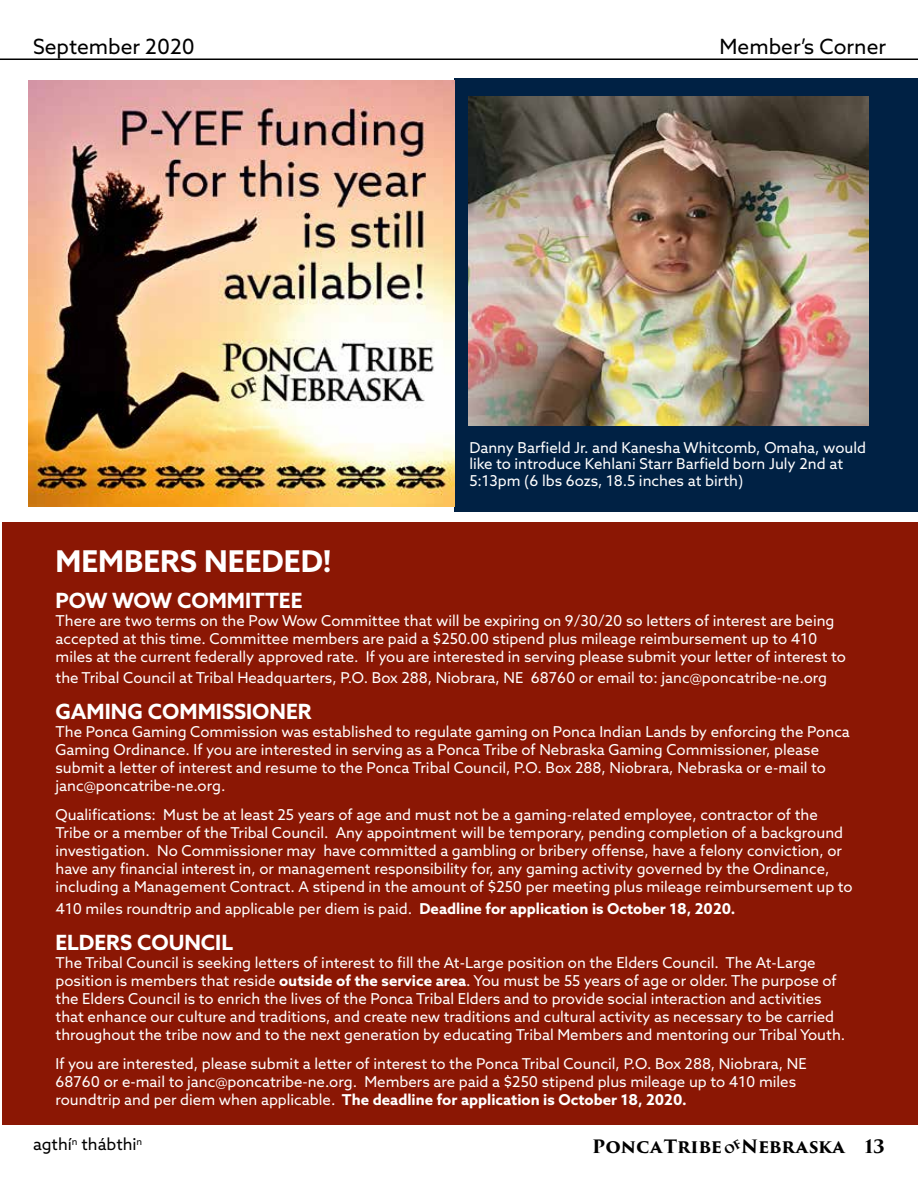
<style>
.page{position:relative;width:918px;height:1188px;background:#fff}
.page>*{position:absolute;margin:0;border:0;box-sizing:border-box;transform-origin:0 0}
.t1{font:700 30px "Azo Sans";color:#fff}
.t2{font:700 21px "Azo Sans";color:#fff}
.t3{font:21px "Azo Sans";color:#000}
.t4{font:700 18px "Trajan Pro 3";color:#000}
.t5{font:16.5px "Azo Sans";color:#000}
.t6{font:15px/18px "Azo Sans";color:#fff}
.s1{font-weight:700}
</style>
<div class="page">
<hr style="left:0;top:59px;width:918px;height:1px;background:#000">
<div style="left:2px;top:522px;width:916px;height:603px;background:#8b1704"></div>
<div style="left:455px;top:79px;width:463px;height:433px;background:#002144"></div>
<img style="left:469px;top:96px;width:399px;height:329px">
<img style="left:28px;top:80px;width:427px;height:426px">
<h2 class="t3" style="left:33px;top:32px;width:163px">September 2020</h2>
<h2 class="t3" style="left:720px;top:32px;width:168px">Member’s Corner</h2>
<p class="t6" style="left:469px;top:439px;width:398px;line-height:16.5px">Danny Barfield Jr. and Kanesha Whitcomb, Omaha, would like to introduce Kehlani Starr Barfield born July 2nd at<br>5:13pm (6 lbs 6ozs, 18.5 inches at birth)</p>
<h1 class="t1" style="left:56px;top:541px;width:278px">MEMBERS NEEDED!</h1>
<h2 class="t2" style="left:56px;top:586px;width:248px">POW WOW COMMITTEE</h2>
<p class="t6" style="left:56px;top:611px;width:792px">There are two terms on the Pow Wow Committee that will be expiring on 9/30/20 so letters of interest are being accepted at this time. Committee members are paid a $250.00 stipend plus mileage reimbursement up to 410 miles at the current federally approved rate. If you are interested in serving please submit your letter of interest to</p>
<p class="t6" style="left:56px;top:669px;width:773px">the Tribal Council at Tribal Headquarters, P.O. Box 288, Niobrara, NE 68760 or email to: janc@poncatribe-ne.org</p>
<h2 class="t2" style="left:56px;top:698px;width:258px">GAMING COMMISSIONER</h2>
<p class="t6" style="left:56px;top:723px;width:796px">The Ponca Gaming Commission was established to regulate gaming on Ponca Indian Lands by enforcing the Ponca Gaming Ordinance. If you are interested in serving as a Ponca Tribe of Nebraska Gaming Commissioner, please submit a letter of interest and resume to the Ponca Tribal Council, P.O. Box 288, Niobrara, Nebraska or e-mail to janc@poncatribe-ne.org.</p>
<p class="t6" style="left:56px;top:806px;width:799px">Qualifications: Must be at least 25 years of age and must not be a gaming-related employee, contractor of the Tribe or a member of the Tribal Council. Any appointment will be temporary, pending completion of a background investigation. No Commissioner may have committed a gambling or bribery offense, have a felony conviction, or have any financial interest in, or management responsibility for, any gaming activity governed by the Ordinance, including a Management Contract. A stipend in the amount of $250 per meeting plus mileage reimbursement up to</p>
<p class="t6" style="left:56px;top:899px;width:681px">410 miles roundtrip and applicable per diem is paid. <span class="s1">Deadline for application is October 18, 2020.</span></p>
<h2 class="t2" style="left:56px;top:928px;width:179px">ELDERS COUNCIL</h2>
<p class="t6" style="left:56px;top:953px;width:791px">The Tribal Council is seeking letters of interest to fill the At-Large position on the Elders Council. The At-Large position is members that reside <span class="s1">outside of the service area</span>. You must be 55 years of age or older. The purpose of the Elders Council is to enrich the lives of the Ponca Tribal Elders and to provide social interaction and activities that enhance our culture and traditions, and create new traditions and cultural activity as necessary to be carried throughout the tribe now and to the next generation by educating Tribal Members and mentoring our Tribal Youth.</p>
<p class="t6" style="left:56px;top:1054px;width:753px">If you are interested, please submit a letter of interest to the Ponca Tribal Council, P.O. Box 288, Niobrara, NE<br>68760 or e-mail to janc@poncatribe-ne.org. Members are paid a $250 stipend plus mileage up to 410 miles roundtrip and per diem when applicable. <span class="s1">The deadline for application is October 18, 2020.</span></p>
<p class="t5" style="left:33px;top:1133px;width:111px">agthí<sup>n</sup> thábthi<sup>n</sup></p>
<p class="t4" style="left:592px;top:1133px;width:132px">Ponca Tribe</p>
<p class="t4" style="left:741px;top:1133px;width:145px">Nebraska 13</p>
</div>
